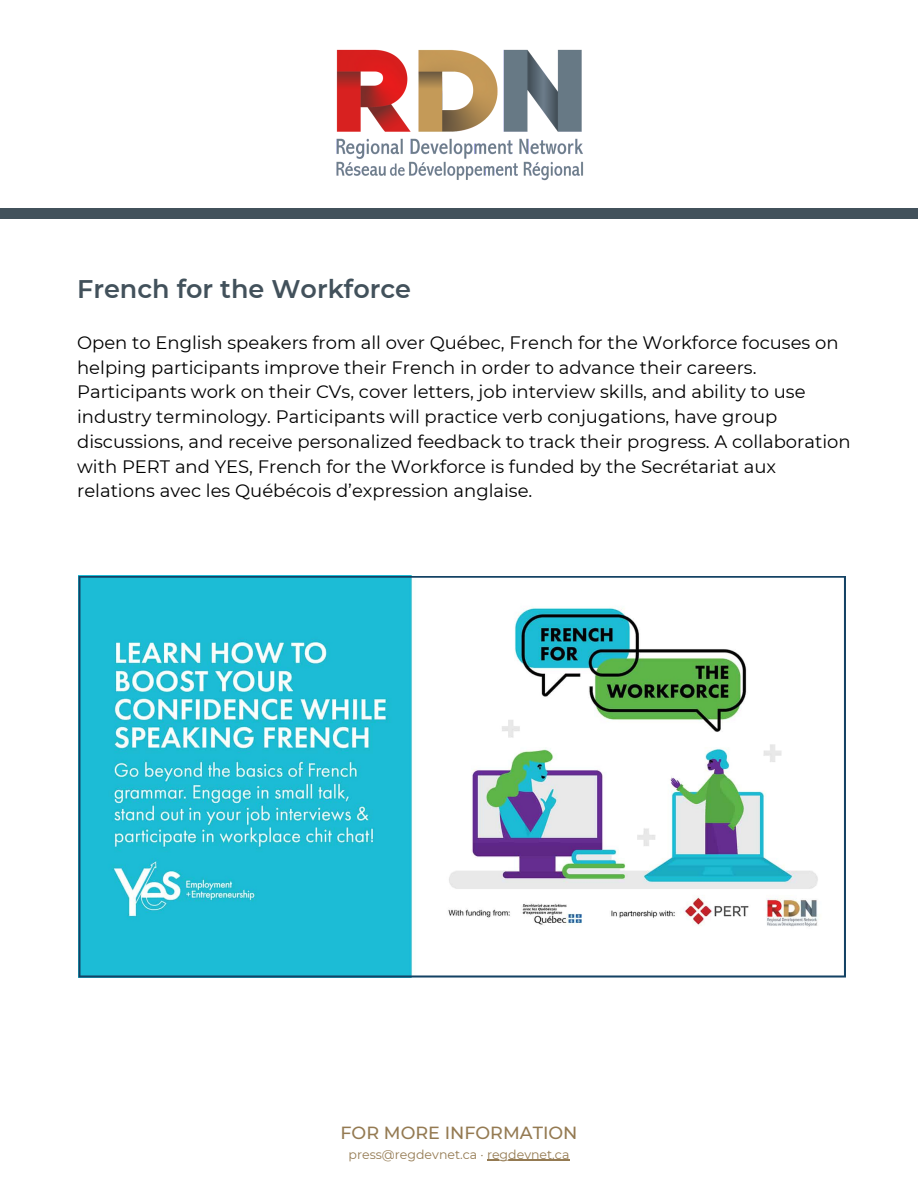
<style>
.page{position:relative;width:918px;height:1188px;background:#fff}
.page>*{position:absolute;margin:0;border:0;box-sizing:border-box;transform-origin:0 0}
.t1{font:600 25.5px "Montserrat";color:#42515b}
.t2{font:18px/24.8px "Montserrat";color:#000}
.t3{font:500 17.55px "Montserrat";color:#947a52}
.t4{font:12.6px "Montserrat";color:#947a52}
</style>
<div class="page">
<div style="left:0;top:208px;width:918px;height:10px;background:#42515b"></div>
<img style="left:336px;top:49px;width:247px;height:132px">
<svg style="left:78px;top:576px;width:768px;height:402px"></svg>
<hr style="left:487px;top:1159px;width:75px;height:1px;background:#947a52">
<p class="t1" style="left:77px;top:273px;width:336px">French for the Workforce</p>
<p class="t2" style="left:77px;top:330px;width:775px">Open to English speakers from all over Québec, French for the Workforce focuses on helping participants improve their French in order to advance their careers.<br>Participants work on their CVs, cover letters, job interview skills, and ability to use industry terminology. Participants will practice verb conjugations, have group discussions, and receive personalized feedback to track their progress. A collaboration with PERT and YES, French for the Workforce is funded by the Secrétariat aux relations avec les Québécois d’expression anglaise.</p>
<p class="t3" style="left:341px;top:1122px;width:238px">FOR MORE INFORMATION</p>
<p class="t4" style="left:349px;top:1146px;width:222px">press@regdevnet.ca · regdevnet.ca</p>
</div>
